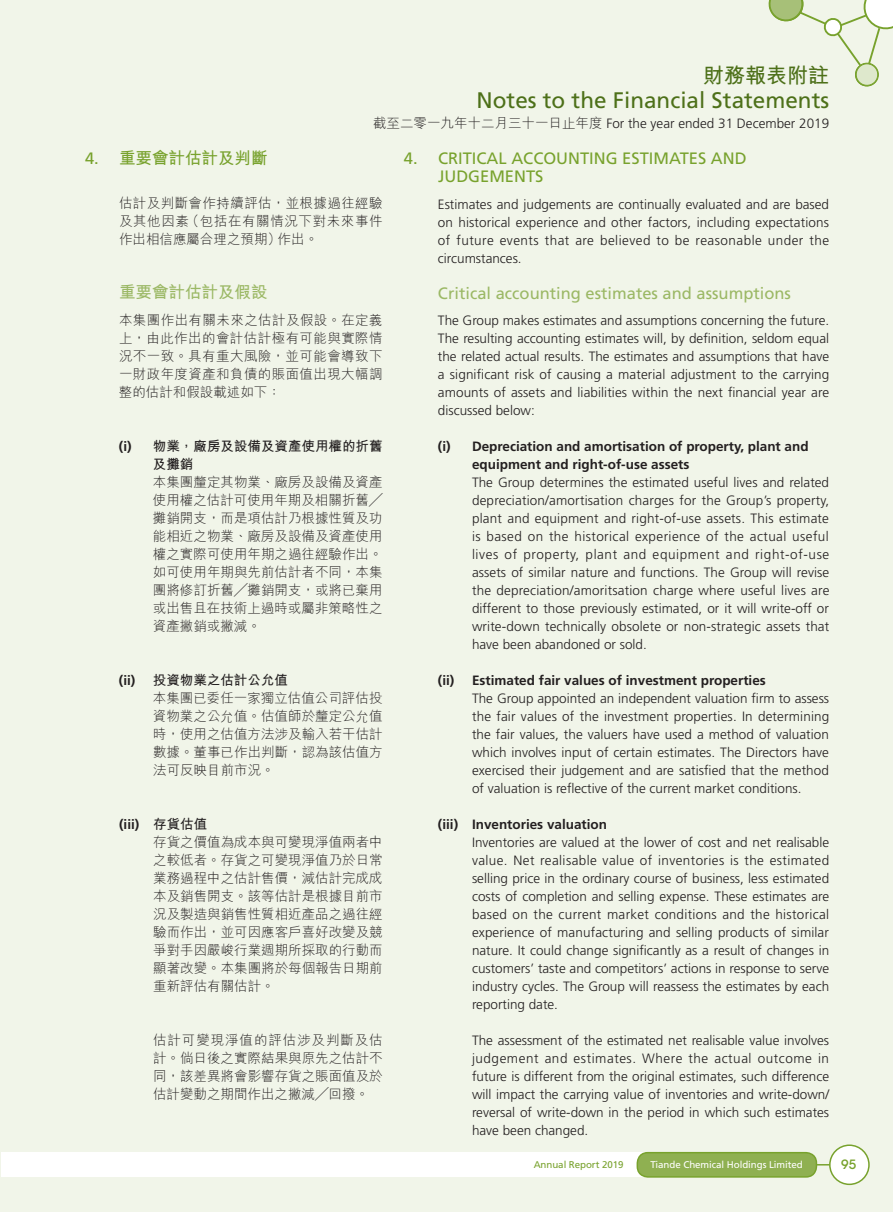
<style>
.page{position:relative;width:893px;height:1212px;background:#f1f5e9}
.page>*{position:absolute;margin:0;border:0;box-sizing:border-box;transform-origin:0 0}
.t1{font:22.5px "Frutiger LT Std";color:#4d7019}
.t2{font:700 21px "M Hei HK";color:#4d7019}
.t3{font:16.5px/18px "Frutiger LT Std";color:#78a22d}
.t4{font:16.5px "Frutiger LT Std";color:#9bb865}
.t5{font:700 16.5px "M Hei HK";color:#78a22d}
.t6{font:700 16.5px "M Hei HK";color:#9bb865}
.t7{font:300 13.5px/18px "Frutiger LT Std";color:#231f20;text-align:justify}
.t8{font:300 13.5px/18px "M Hei HK";color:#231f20;text-align:justify}
.t9{font:700 13.5px/18px "Frutiger LT Std";color:#231f20}
.t10{font:700 13.5px/18px "M Hei HK";color:#231f20}
.t11{font:500 12.75px "ITC Avant Garde Std";color:#78a22d}
.t12{font:9.75px "Frutiger LT Std";letter-spacing:-.005em;color:#fff}
.t13{font:9.75px "Frutiger LT Std";letter-spacing:-.005em;color:#78a22d}
.s1{font-family:"M Hei HK"}
.s2{font-family:"Frutiger LT Std";font-weight:400}
.s3{font-family:"Frutiger LT Std"}
.s4{font-family:"Frutiger LT Std";font-weight:700}
.s5{font-weight:700}
</style>
<div class="page">
<div style="left:1px;top:1152px;width:645px;height:25px;background:#fff"></div>
<div style="left:637px;top:1152px;width:179px;height:25px;background:#8fb051;border-radius:10px"></div>
<div style="left:637px;top:1152px;width:180px;height:25px;border:2px solid #78a22d;border-radius:10px"></div>
<div style="left:830px;top:1145px;width:39px;height:39px;background:#fff;border-radius:50%"></div>
<div style="left:829px;top:1144px;width:41px;height:41px;border:2px solid #78a22d;border-radius:50%"></div>
<svg style="left:816px;top:1164px;width:14px;height:1px"></svg>
<svg style="left:768px;top:0;width:125px;height:87px"></svg>
<h2 class="t2" style="left:703px;top:60px;width:127px">財務報表附註</h2>
<h1 class="t1" style="left:477px;top:87px;width:354px">Notes to the Financial Statements</h1>
<p class="t7" style="left:373px;top:114px;width:458px"><span class="s1">截至二零一九年十二月三十一日止年度</span> For the year ended 31 December 2019</p>
<p class="t5" style="left:85px;top:146px;width:184px"><span class="s2">4.</span> 重要會計估計及判斷</p>
<p class="t8" style="left:119px;top:194px;width:265px">估計及判斷會作持續評估，並根據過往經驗及其他因素（包括在有關情況下對未來事件作出相信應屬合理之預期）作出。</p>
<p class="t6" style="left:119px;top:280px;width:150px">重要會計估計及假設</p>
<p class="t8" style="left:119px;top:310px;width:265px">本集團作出有關未來之估計及假設。在定義上，由此作出的會計估計極有可能與實際情況不一致。具有重大風險，並可能會導致下一財政年度資產和負債的賬面值出現大幅調整的估計和假設載述如下：</p>
<p class="t10" style="left:153px;top:435px;width:231px;text-indent:-34px"><span class="s3">(i)</span> 物業，廠房及設備及資產使用權的折舊及攤銷</p>
<p class="t8" style="left:153px;top:472px;width:231px">本集團釐定其物業、廠房及設備及資產使用權之估計可使用年期及相關折舊╱攤銷開支，而是項估計乃根據性質及功能相近之物業、廠房及設備及資產使用權之實際可使用年期之過往經驗作出。如可使用年期與先前估計者不同，本集團將修訂折舊╱攤銷開支，或將已棄用或出售且在技術上過時或屬非策略性之資產撇銷或撇減。</p>
<p class="t8" style="left:153px;top:670px;width:231px;text-align:left;text-indent:-34px"><span class="s4">(ii)</span> <span class="s5">投資物業之估計公允值<br></span>本集團已委任一家獨立估值公司評估投資物業之公允值。估值師於釐定公允值時，使用之估值方法涉及輸入若干估計數據。董事已作出判斷，認為該估值方法可反映目前市況。</p>
<p class="t9" style="left:119px;top:815px;width:90px">(iii) <span class="s1">存貨估值</span></p>
<p class="t8" style="left:153px;top:832px;width:231px">存貨之價值為成本與可變現淨值兩者中之較低者。存貨之可變現淨值乃於日常業務過程中之估計售價，減估計完成成本及銷售開支。該等估計是根據目前市況及製造與銷售性質相近產品之過往經驗而作出，並可因應客戶喜好改變及競爭對手因嚴峻行業週期所採取的行動而顯著改變。本集團將於每個報告日期前重新評估有關估計。</p>
<p class="t8" style="left:153px;top:1030px;width:231px">估計可變現淨值的評估涉及判斷及估計。倘日後之實際結果與原先之估計不同，該差異將會影響存貨之賬面值及於估計變動之期間作出之撇減╱回撥。</p>
<p class="t3" style="left:438px;top:150px;width:310px;text-indent:-34px">4. CRITICAL ACCOUNTING ESTIMATES AND<br>JUDGEMENTS</p>
<p class="t7" style="left:438px;top:195px;width:393px">Estimates and judgements are continually evaluated and are based on historical experience and other factors, including expectations of future events that are believed to be reasonable under the circumstances.</p>
<p class="t4" style="left:438px;top:283px;width:354px">Critical accounting estimates and assumptions</p>
<p class="t7" style="left:438px;top:312px;width:393px">The Group makes estimates and assumptions concerning the future.<br>The resulting accounting estimates will, by definition, seldom equal the related actual results. The estimates and assumptions that have a significant risk of causing a material adjustment to the carrying amounts of assets and liabilities within the next financial year are discussed below:</p>
<p class="t9" style="left:472px;top:438px;width:338px;text-indent:-34px">(i) Depreciation and amortisation of property, plant and equipment and right-of-use assets</p>
<p class="t7" style="left:472px;top:474px;width:359px">The Group determines the estimated useful lives and related depreciation/amortisation charges for the Group’s property, plant and equipment and right-of-use assets. This estimate is based on the historical experience of the actual useful lives of property, plant and equipment and right-of-use assets of similar nature and functions. The Group will revise the depreciation/amoritsation charge where useful lives are different to those previously estimated, or it will write-off or write-down technically obsolete or non-strategic assets that have been abandoned or sold.</p>
<p class="t9" style="left:438px;top:671px;width:329px">(ii) Estimated fair values of investment properties</p>
<p class="t7" style="left:472px;top:690px;width:359px">The Group appointed an independent valuation firm to assess the fair values of the investment properties. In determining the fair values, the valuers have used a method of valuation which involves input of certain estimates. The Directors have exercised their judgement and are satisfied that the method of valuation is reflective of the current market conditions.</p>
<p class="t9" style="left:438px;top:815px;width:171px">(iii) Inventories valuation</p>
<p class="t7" style="left:472px;top:834px;width:359px">Inventories are valued at the lower of cost and net realisable value. Net realisable value of inventories is the estimated selling price in the ordinary course of business, less estimated costs of completion and selling expense. These estimates are based on the current market conditions and the historical experience of manufacturing and selling products of similar nature. It could change significantly as a result of changes in customers’ taste and competitors’ actions in response to serve industry cycles. The Group will reassess the estimates by each reporting date.</p>
<p class="t7" style="left:472px;top:1032px;width:359px">The assessment of the estimated net realisable value involves judgement and estimates. Where the actual outcome in future is different from the original estimates, such difference will impact the carrying value of inventories and write-down/ reversal of write-down in the period in which such estimates have been changed.</p>
<p class="t13" style="left:534px;top:1159px;width:91px">Annual Report 2019</p>
<p class="t12" style="left:651px;top:1159px;width:154px">Tiande Chemical Holdings Limited</p>
<p class="t11" style="left:841px;top:1156px;width:17px">95</p>
</div>
